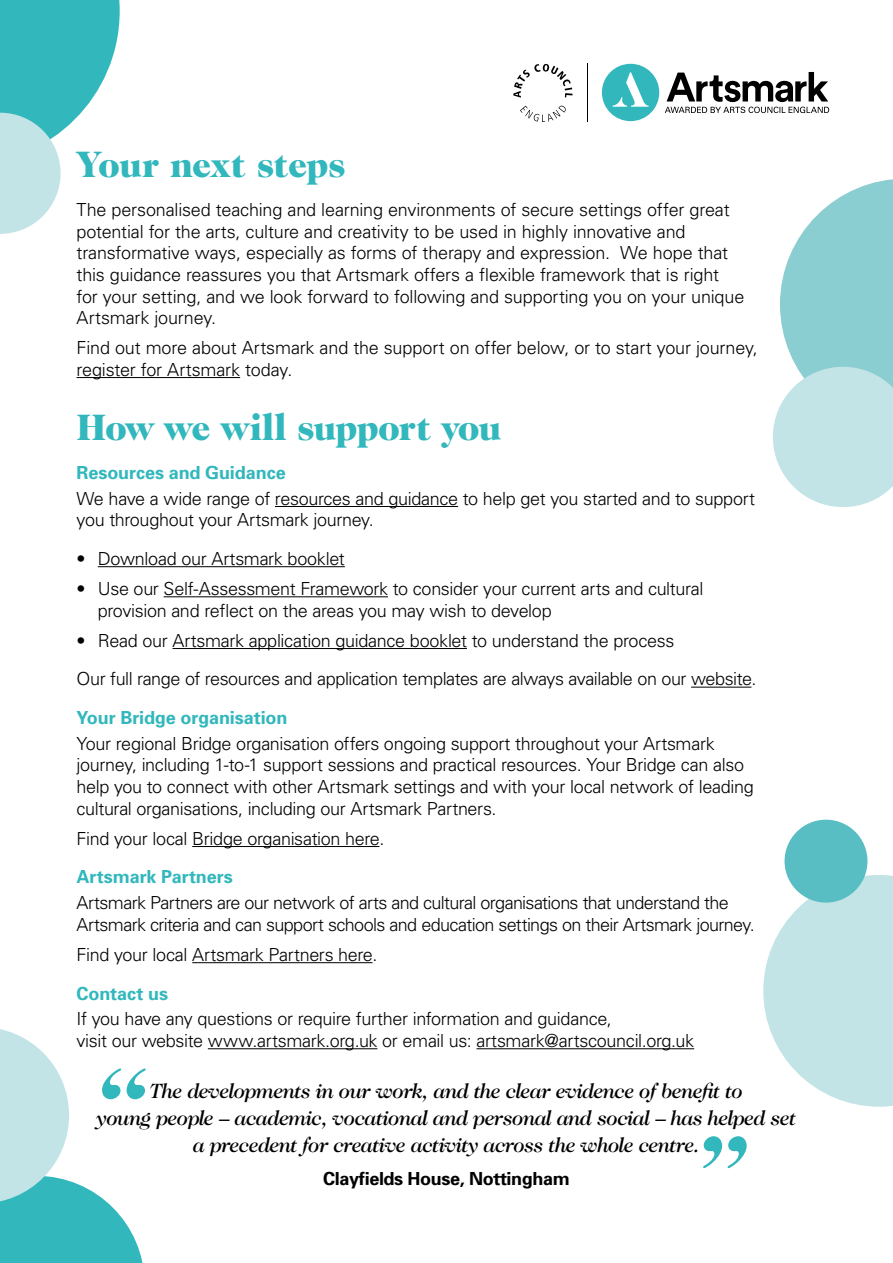
<style>
.page{position:relative;width:893px;height:1263px;background:#fff}
.page>*{position:absolute;margin:0;border:0;box-sizing:border-box;transform-origin:0 0}
.t1{font:900 37.5px "Caslon 224 IT Cby BT";letter-spacing:-.025em;color:#31b7bc}
.t2{font:italic 500 21px/27px "Caslon 224 IT Cby BT";letter-spacing:-.02em;color:#000;text-align:center}
.t3{font:300 18px/21.6px "Univers";letter-spacing:-.02em;color:#000}
.t4{font:700 18px "Univers";letter-spacing:-.005em;color:#31b7bc}
.t5{font:700 18px "Univers";letter-spacing:-.02em;color:#000}
</style>
<div class="page">
<hr style="left:275px;top:506px;width:183px;height:1px;background:#000">
<hr style="left:98px;top:566px;width:247px;height:1px;background:#000">
<hr style="left:164px;top:596px;width:224px;height:1px;background:#000">
<hr style="left:173px;top:648px;width:294px;height:1px;background:#000">
<hr style="left:691px;top:687px;width:60px;height:1px;background:#000">
<hr style="left:192px;top:846px;width:187px;height:1px;background:#000">
<hr style="left:192px;top:962px;width:180px;height:1px;background:#000">
<hr style="left:208px;top:1048px;width:169px;height:1px;background:#000">
<hr style="left:476px;top:1048px;width:218px;height:1px;background:#000">
<svg style="left:0;top:0;width:120px;height:234px"></svg>
<svg style="left:763px;top:875px;width:130px;height:232px"></svg>
<svg style="left:773px;top:179px;width:120px;height:328px"></svg>
<div style="left:784px;top:820px;width:83px;height:82px;background:#58bec3;border-radius:50%"></div>
<svg style="left:513px;top:64px;width:59px;height:34px"></svg>
<svg style="left:520px;top:105px;width:46px;height:17px"></svg>
<hr style="left:587px;top:64px;width:1px;height:58px;background:#000">
<svg style="left:602px;top:64px;width:57px;height:57px"></svg>
<svg style="left:665px;top:72px;width:164px;height:41px"></svg>
<hr style="left:77px;top:377px;width:163px;height:1px;background:#000">
<svg style="left:0;top:1029px;width:146px;height:234px"></svg>
<svg style="left:703px;top:1136px;width:44px;height:32px"></svg>
<h1 class="t1" style="left:77px;top:141px;width:271px">Your next steps</h1>
<p class="t3" style="left:77px;top:198px;width:669px">The personalised teaching and learning environments of secure settings offer great potential for the arts, culture and creativity to be used in highly innovative and transformative ways, especially as forms of therapy and expression. We hope that this guidance reassures you that Artsmark offers a flexible framework that is right for your setting, and we look forward to following and supporting you on your unique Artsmark journey.</p>
<p class="t3" style="left:77px;top:336px;width:683px">Find out more about Artsmark and the support on offer below, or to start your journey, register for Artsmark today.</p>
<h1 class="t1" style="left:77px;top:404px;width:426px">How we will support you</h1>
<p class="t4" style="left:77px;top:461px;width:211px">Resources and Guidance</p>
<p class="t3" style="left:77px;top:487px;width:680px">We have a wide range of resources and guidance to help get you started and to support you throughout your Artsmark journey.</p>
<p class="t3" style="left:77px;top:547px;width:270px">• Download our Artsmark booklet</p>
<p class="t3" style="left:98px;top:577px;width:607px;text-indent:-21px">• Use our Self-Assessment Framework to consider your current arts and cultural provision and reflect on the areas you may wish to develop</p>
<p class="t3" style="left:77px;top:621px;width:681px;line-height:38.5px">• Read our Artsmark application guidance booklet to understand the process<br>Our full range of resources and application templates are always available on our website.</p>
<p class="t4" style="left:77px;top:706px;width:212px">Your Bridge organisation</p>
<p class="t3" style="left:77px;top:732px;width:679px">Your regional Bridge organisation offers ongoing support throughout your Artsmark journey, including 1-to-1 support sessions and practical resources. Your Bridge can also help you to connect with other Artsmark settings and with your local network of leading cultural organisations, including our Artsmark Partners.</p>
<p class="t3" style="left:77px;top:827px;width:309px">Find your local Bridge organisation here.</p>
<p class="t4" style="left:77px;top:865px;width:158px">Artsmark Partners</p>
<p class="t3" style="left:77px;top:891px;width:680px">Artsmark Partners are our network of arts and cultural organisations that understand the<br>Artsmark criteria and can support schools and education settings on their Artsmark journey.</p>
<p class="t3" style="left:77px;top:943px;width:302px">Find your local Artsmark Partners here.</p>
<p class="t4" style="left:77px;top:981px;width:93px">Contact us</p>
<p class="t3" style="left:77px;top:1008px;width:619px">If you have any questions or require further information and guidance,<br>visit our website www.artsmark.org.uk or email us: artsmark@artscouncil.org.uk</p>
<p class="t2" style="left:97px;top:1076px;width:701px">The developments in our work, and the clear evidence of benefit to<br>young people – academic, vocational and personal and social – has helped set a precedent for creative activity across the whole centre.</p>
<p class="t5" style="left:323px;top:1167px;width:248px">Clayfields House, Nottingham</p>
</div>
